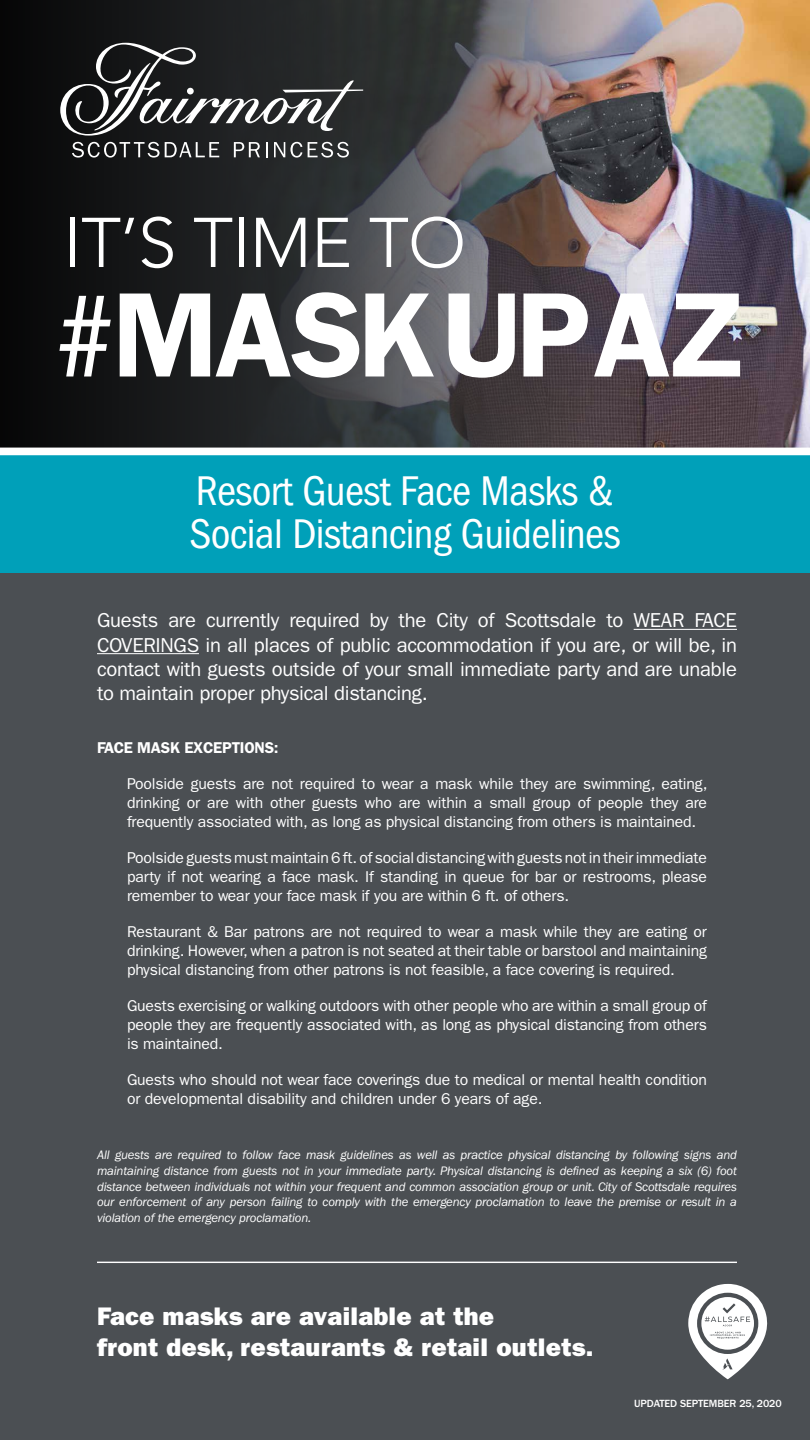
<style>
.page{position:relative;width:810px;height:1440px;background:#4b4f53}
.page>*{position:absolute;margin:0;border:0;box-sizing:border-box;transform-origin:0 0}
.t1{font:600 120.9px "ITC Franklin Gothic Std";letter-spacing:-.05em;color:#fff}
.t2{font:300 69.53px "Avenir";letter-spacing:-.01em;color:#fff}
.t3{font:condensed 42.97px/42.1px "ITC Franklin Gothic Std";letter-spacing:-.015em;color:#fff}
.t4{font:25.5px/30.6px "ITC Franklin Gothic Std Hvy";letter-spacing:.01em;color:#fff}
.t5{font:20.25px/24.3px "ITC Franklin Gothic Std";letter-spacing:-.015em;color:#fff;text-align:justify}
.t6{font:15.75px/18.9px "ITC Franklin Gothic Std";letter-spacing:-.01em;color:#fff;text-align:justify}
.t7{font:600 15.75px "ITC Franklin Gothic Std";letter-spacing:-.015em;color:#fff}
.t8{font:italic 12.75px/15.8px "ITC Franklin Gothic Std";letter-spacing:-.015em;color:#fff;text-align:justify}
.t9{font:500 10.8px "ITC Franklin Gothic Std";letter-spacing:-.01em;color:#fff}
.s1{font-family:"ITC Franklin Gothic Std Bk Cp";font-weight:400}
</style>
<div class="page">
<img style="left:632px;top:0;width:177px;height:448px">
<svg style="left:0;top:0;width:632px;height:448px"></svg>
<hr style="left:97px;top:1262px;width:640px;height:1px;background:#fff">
<svg style="left:60px;top:43px;width:303px;height:93px"></svg>
<svg style="left:72px;top:142px;width:147px;height:16px"></svg>
<svg style="left:234px;top:142px;width:26px;height:15px"></svg>
<svg style="left:266px;top:142px;width:2px;height:15px"></svg>
<svg style="left:274px;top:142px;width:28px;height:16px"></svg>
<svg style="left:308px;top:142px;width:41px;height:16px"></svg>
<div style="left:0;top:451px;width:810px;height:122px;background:#00a0b9"></div>
<hr style="left:634px;top:629px;width:103px;height:1px;background:#fff">
<hr style="left:97px;top:653px;width:102px;height:1px;background:#fff">
<div style="left:0;top:448px;width:810px;height:7px;background:#fff"></div>
<svg style="left:688px;top:1284px;width:80px;height:95px"></svg>
<h2 class="t2" style="left:64px;top:202px;width:404px">IT’S TIME TO</h2>
<h1 class="t1" style="left:59px;top:264px;width:687px"><span class="s1">#</span>MASK UP AZ</h1>
<h3 class="t3" style="left:189px;top:471px;width:433px">Resort Guest Face Masks &amp;<br>Social Distancing Guidelines</h3>
<p class="t5" style="left:97px;top:608px;width:642px">Guests are currently required by the City of Scottsdale to WEAR FACE COVERINGS in all places of public accommodation if you are, or will be, in contact with guests outside of your small immediate party and are unable to maintain proper physical distancing.</p>
<p class="t7" style="left:97px;top:738px;width:183px">FACE MASK EXCEPTIONS:</p>
<p class="t6" style="left:127px;top:774px;width:582px">Poolside guests are not required to wear a mask while they are swimming, eating, drinking or are with other guests who are within a small group of people they are frequently associated with, as long as physical distancing from others is maintained.</p>
<p class="t6" style="left:127px;top:848px;width:581px">Poolside guests must maintain 6 ft. of social distancing with guests not in their immediate party if not wearing a face mask. If standing in queue for bar or restrooms, please remember to wear your face mask if you are within 6 ft. of others.</p>
<p class="t6" style="left:127px;top:922px;width:581px">Restaurant &amp; Bar patrons are not required to wear a mask while they are eating or drinking. However, when a patron is not seated at their table or barstool and maintaining physical distancing from other patrons is not feasible, a face covering is required.</p>
<p class="t6" style="left:127px;top:996px;width:582px">Guests exercising or walking outdoors with other people who are within a small group of people they are frequently associated with, as long as physical distancing from others is maintained.</p>
<p class="t6" style="left:127px;top:1070px;width:582px">Guests who should not wear face coverings due to medical or mental health condition or developmental disability and children under 6 years of age.</p>
<p class="t8" style="left:97px;top:1147px;width:641px">All guests are required to follow face mask guidelines as well as practice physical distancing by following signs and maintaining distance from guests not in your immediate party. Physical distancing is defined as keeping a six (6) foot distance between individuals not within your frequent and common association group or unit. City of Scottsdale requires our enforcement of any person failing to comply with the emergency proclamation to leave the premise or result in a violation of the emergency proclamation.</p>
<h3 class="t4" style="left:97px;top:1301px;width:498px">Face masks are available at the<br>front desk, restaurants &amp; retail outlets.</h3>
<p class="t9" style="left:634px;top:1397px;width:149px">UPDATED SEPTEMBER 25, 2020</p>
</div>
